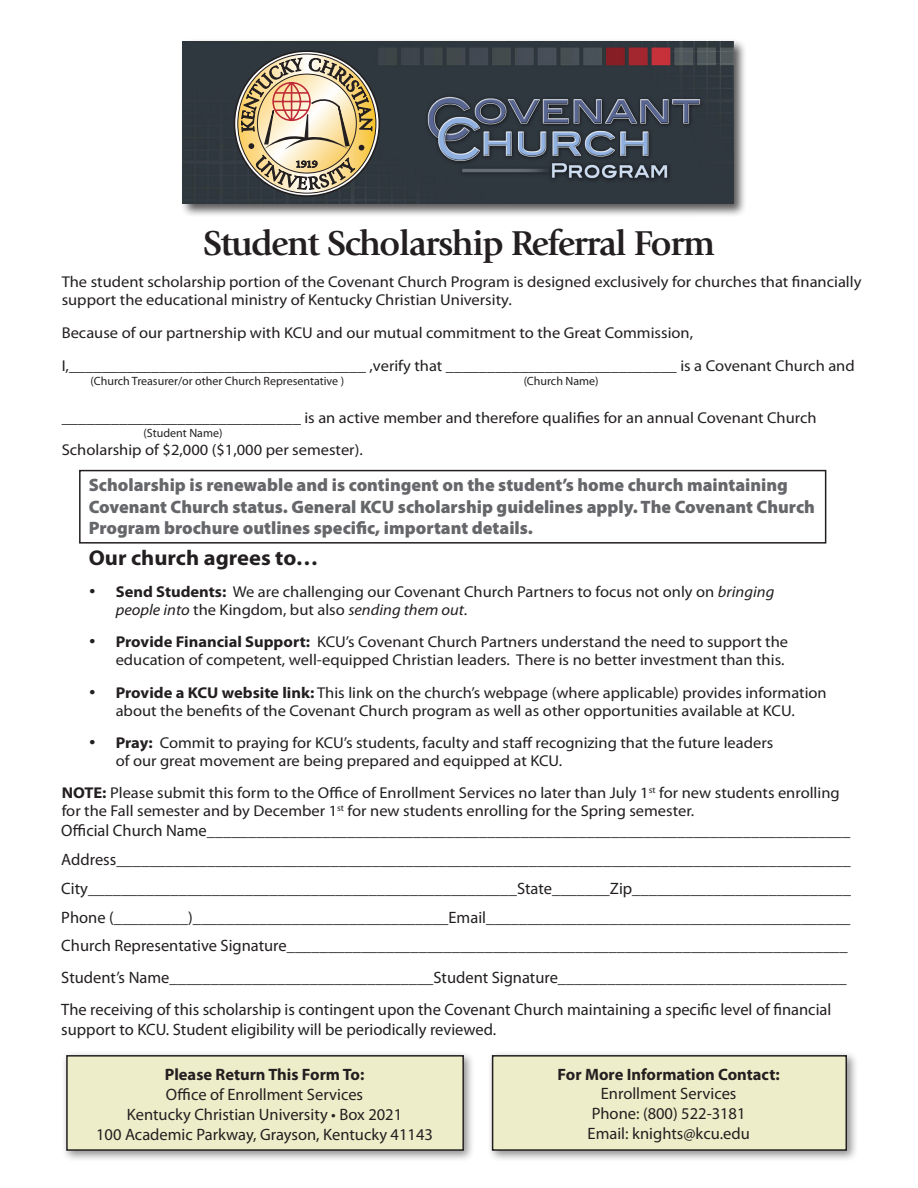
<style>
.page{position:relative;width:918px;height:1188px;background:#fff}
.page>*{position:absolute;margin:0;border:0;box-sizing:border-box;transform-origin:0 0}
.t1{font:700 36px "Giovanni";letter-spacing:-.04em;color:#231f20}
.t2{font:700 21.45px "Myriad Pro";color:#231f20;scale:1.05 1}
.t3{font:900 18px/21.6px "Myriad Pro";color:#66676a}
.t4{font:16.5px "Myriad Pro";color:#231f20}
.t5{font:700 16.5px "Myriad Pro";color:#231f20}
.List_Paragraph{font:15.75px/18px "Myriad Pro";color:#231f20;scale:1.05 1}
.t6{font:12px "Myriad Pro";color:#231f20}
.s1{font-weight:700}
.s2{font-style:italic}
</style>
<div class="page">
<div style="left:61px;top:1050px;width:414px;height:112px;background:#231f20;opacity:.5"></div>
<div style="left:67px;top:1056px;width:396px;height:94px;background:#ededc9"></div>
<div style="left:66px;top:1055px;width:398px;height:96px;border:2px solid #231f20"></div>
<div style="left:487px;top:1050px;width:371px;height:112px;background:#231f20;opacity:.5"></div>
<div style="left:493px;top:1056px;width:353px;height:94px;background:#ededc9"></div>
<div style="left:492px;top:1055px;width:355px;height:96px;border:2px solid #231f20"></div>
<div style="left:180px;top:38px;width:567px;height:179px;background:#231f20;opacity:.75"></div>
<img style="left:183px;top:41px;width:550px;height:163px">
<svg style="left:238px;top:54px;width:138px;height:139px"></svg>
<hr style="left:275px;top:92px;width:33px;height:2px;background:#bf2b37">
<hr style="left:275px;top:109px;width:33px;height:2px;background:#bf2b37">
<div style="left:79px;top:470px;width:747px;height:74px;border:2px solid #231f20"></div>
<p class="t1" style="left:203px;top:222px;width:514px">Student Scholarship Referral Form</p>
<p class="List_Paragraph" style="left:62px;top:273px;width:763px">The student scholarship portion of the Covenant Church Program is designed exclusively for churches that financially support the educational ministry of Kentucky Christian University.</p>
<p class="List_Paragraph" style="left:62px;top:324px;width:603px">Because of our partnership with KCU and our mutual commitment to the Great Commission,</p>
<p class="List_Paragraph" style="left:62px;top:357px;width:757px">I,____________________________________ ,verify that ____________________________ is a Covenant Church and</p>
<p class="List_Paragraph" style="left:62px;top:409px;width:721px">_____________________________ is an active member and therefore qualifies for an annual Covenant Church</p>
<p class="List_Paragraph" style="left:62px;top:441px;width:288px">Scholarship of $2,000 ($1,000 per semester).</p>
<p class="t3" style="left:89px;top:474px;width:728px">Scholarship is renewable and is contingent on the student’s home church maintaining<br>Covenant Church status. General KCU scholarship guidelines apply. The Covenant Church<br>Program brochure outlines specific, important details.</p>
<p class="t2" style="left:89px;top:543px;width:220px">Our church agrees to…</p>
<p class="List_Paragraph" style="left:116px;top:582px;width:629px;text-indent:-27px">• <span class="s1">Send Students:</span> We are challenging our Covenant Church Partners to focus not only on <span class="s2">bringing people into</span> the Kingdom, but also <span class="s2">sending them out</span>.</p>
<p class="List_Paragraph" style="left:89px;top:633px;width:668px;text-align:right">• <span class="s1">Provide Financial Support:</span> KCU’s Covenant Church Partners understand the need to support the education of competent, well-equipped Christian leaders. There is no better investment than this.</p>
<p class="List_Paragraph" style="left:89px;top:683px;width:704px;text-align:center">• <span class="s1">Provide a KCU website link:</span> This link on the church’s webpage (where applicable) provides information about the benefits of the Covenant Church program as well as other opportunities available at KCU.</p>
<p class="List_Paragraph" style="left:116px;top:734px;width:628px;text-indent:-27px">• <span class="s1">Pray:</span> Commit to praying for KCU’s students, faculty and staff recognizing that the future leaders of our great movement are being prepared and equipped at KCU.</p>
<p class="List_Paragraph" style="left:62px;top:784px;width:743px"><span class="s1">NOTE:</span> Please submit this form to the Office of Enrollment Services no later than July 1<sup>st</sup> for new students enrolling for the Fall semester and by December 1<sup>st</sup> for new students enrolling for the Spring semester.</p>
<p class="t6" style="left:524px;top:373px;width:76px">(Church Name)</p>
<p class="t6" style="left:91px;top:373px;width:255px">(Church Treasurer/or other Church Representative )</p>
<p class="t6" style="left:144px;top:425px;width:80px">(Student Name)</p>
<p class="t4" style="left:61px;top:821px;width:791px">Official Church Name______________________________________________________________________________</p>
<p class="t4" style="left:61px;top:849px;width:791px">Address_________________________________________________________________________________________</p>
<p class="t4" style="left:61px;top:878px;width:791px">City____________________________________________________State_______Zip___________________________</p>
<p class="t4" style="left:61px;top:907px;width:791px">Phone (_________)_______________________________Email_____________________________________________</p>
<p class="t4" style="left:61px;top:936px;width:788px">Church Representative Signature____________________________________________________________________</p>
<p class="t4" style="left:61px;top:968px;width:787px">Student’s Name________________________________Student Signature___________________________________</p>
<p class="t4" style="left:61px;top:999px;width:772px">The receiving of this scholarship is contingent upon the Covenant Church maintaining a specific level of financial</p>
<p class="t4" style="left:61px;top:1019px;width:437px">support to KCU. Student eligibility will be periodically reviewed.</p>
<p class="t5" style="left:165px;top:1064px;width:201px">Please Return This Form To:</p>
<p class="t4" style="left:166px;top:1084px;width:199px">Office of Enrollment Services</p>
<p class="t4" style="left:127px;top:1104px;width:277px">Kentucky Christian University • Box 2021</p>
<p class="t4" style="left:96px;top:1124px;width:338px">100 Academic Parkway, Grayson, Kentucky 41143</p>
<p class="t5" style="left:558px;top:1063px;width:224px">For More Information Contact:</p>
<p class="t4" style="left:601px;top:1084px;width:137px">Enrollment Services</p>
<p class="t4" style="left:592px;top:1104px;width:155px">Phone: (800) 522-3181</p>
<p class="t4" style="left:588px;top:1123px;width:164px">Email: knights@kcu.edu</p>
</div>
